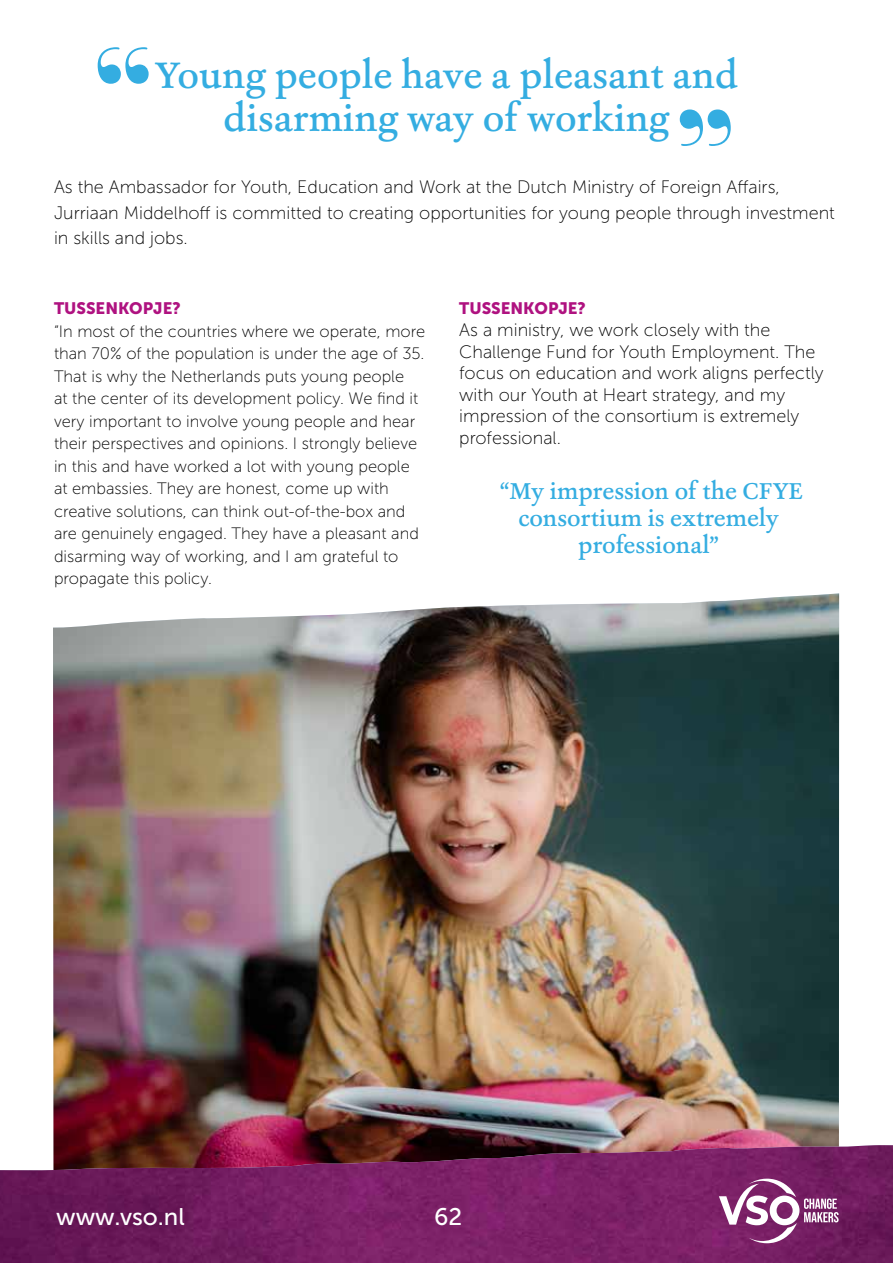
<style>
.page{position:relative;width:893px;height:1263px;background:#fff}
.page>*{position:absolute;margin:0;border:0;box-sizing:border-box;transform-origin:0 0}
.t1{font:700 126.75px "Ambroise Std";color:#34ade1}
.t2{font:500 38.4px "Ashbury";color:#34ade1}
.t3{font:500 24px/27px "Ashbury";color:#34ade1;text-align:center}
.t4{font:24px "Museo Sans 500";color:#fff}
.t5{font:18px/21.6px "Museo Sans 100";color:#000}
.t6{font:16.5px/22.5px "Museo Sans 100";color:#000}
.t7{font:16.5px "Museo Sans 900";color:#af1280}
</style>
<div class="page">
<img style="left:53px;top:593px;width:786px;height:552px">
<img style="left:0;top:1145px;width:893px;height:118px">
<svg style="left:719px;top:1178px;width:120px;height:65px"></svg>
<h1 class="t1" style="left:92px;top:12px;width:63px">“</h1>
<h2 class="t2" style="left:155px;top:50px;width:585px">Young people have a pleasant and</h2>
<h2 class="t2" style="left:223px;top:93px;width:447px">disarming way of working</h2>
<h1 class="t1" style="left:675px;top:3px;width:63px">„</h1>
<p class="t5" style="left:54px;top:174px;width:782px;line-height:25.5px">As the Ambassador for Youth, Education and Work at the Dutch Ministry of Foreign Affairs,<br>Jurriaan Middelhoff is committed to creating opportunities for young people through investment in skills and jobs.</p>
<p class="t7" style="left:54px;top:299px;width:128px">TUSSENKOPJE?</p>
<p class="t6" style="left:54px;top:320px;width:373px">“In most of the countries where we operate, more than 70% of the population is under the age of 35.<br>That is why the Netherlands puts young people<br>at the center of its development policy. We find it very important to involve young people and hear their perspectives and opinions. I strongly believe in this and have worked a lot with young people at embassies. They are honest, come up with creative solutions, can think out-of-the-box and are genuinely engaged. They have a pleasant and disarming way of working, and I am grateful to propagate this policy.</p>
<p class="t7" style="left:459px;top:299px;width:128px">TUSSENKOPJE?</p>
<p class="t5" style="left:459px;top:319px;width:366px">As a ministry, we work closely with the Challenge Fund for Youth Employment. The focus on education and work aligns perfectly with our Youth at Heart strategy, and my impression of the consortium is extremely professional.</p>
<h3 class="t3" style="left:500px;top:477px;width:305px">“My impression of the CFYE consortium is extremely professional”</h3>
<h3 class="t4" style="left:56px;top:1203px;width:130px">www.vso.nl</h3>
<h3 class="t4" style="left:434px;top:1203px;width:30px">62</h3>
</div>
